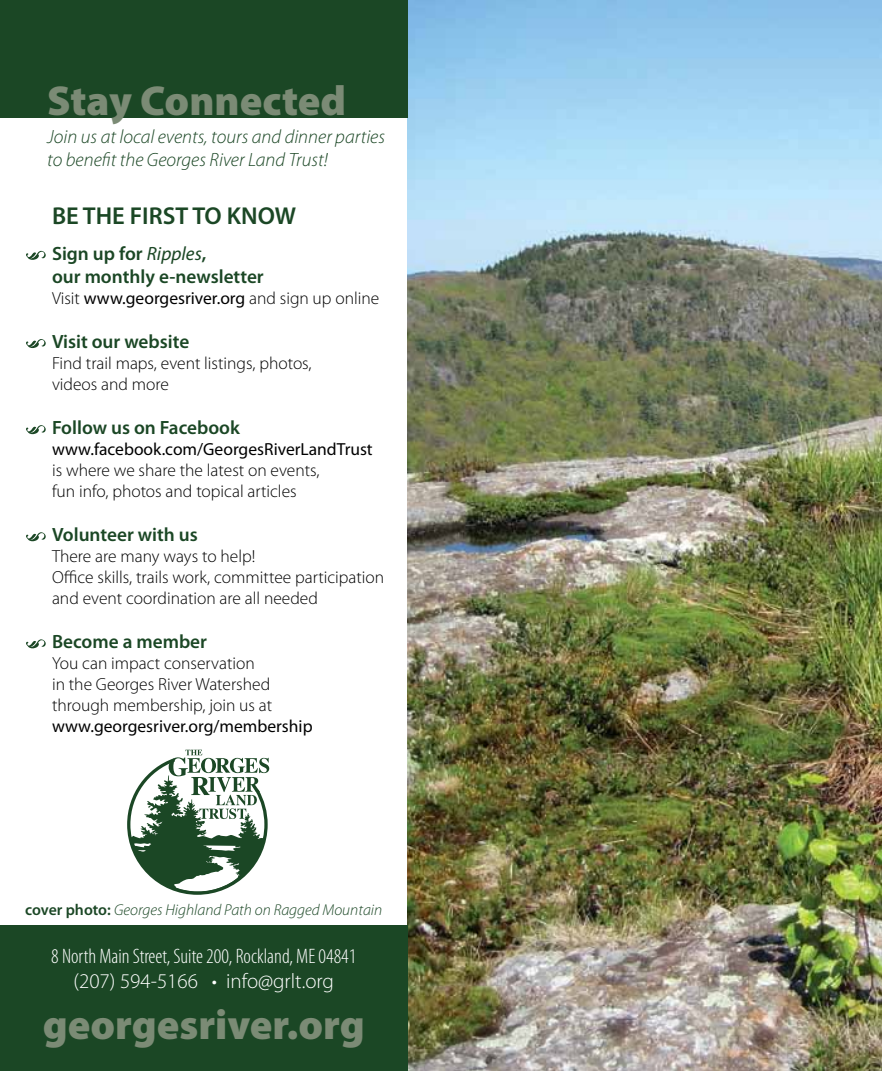
<style>
.page{position:relative;width:882px;height:1071px;background:#fff}
.page>*{position:absolute;margin:0;border:0;box-sizing:border-box;transform-origin:0 0}
.t1{font:900 42px "Myriad Pro";color:#7b8b75}
.t2{font:600 24.5px "Myriad Pro";color:#1b4725}
.t3{font:300 condensed 21px "Myriad Pro";color:#fff}
.t4{font:300 21px "Myriad Pro";color:#fff}
.t5{font:600 19.25px/23.1px "Myriad Pro";color:#1b4725}
.t6{font:italic 300 19.25px/23.1px "Myriad Pro";color:#1b4725}
.t7{font:300 17.5px/21px "Myriad Pro";color:#000}
.t8{font:17.5px "Myriad Pro";color:#000}
.t9{font:italic 300 15.75px "Myriad Pro";color:#1b4725}
.s1{font-weight:400;font-style:italic}
.s2{font-weight:400}
.s3{font-weight:600;font-style:normal}
</style>
<div class="page">
<img style="left:408px;top:0;width:474px;height:1071px">
<div style="left:0;top:0;width:408px;height:117px;background:#1b4725"></div>
<div style="left:0;top:925px;width:408px;height:146px;background:#1b4725"></div>
<svg style="left:26px;top:251px;width:20px;height:9px"></svg>
<svg style="left:26px;top:339px;width:20px;height:9px"></svg>
<svg style="left:26px;top:425px;width:20px;height:9px"></svg>
<svg style="left:26px;top:532px;width:20px;height:9px"></svg>
<svg style="left:26px;top:639px;width:20px;height:9px"></svg>
<svg style="left:127px;top:750px;width:142px;height:145px"></svg>
<h1 class="t1" style="left:47px;top:77px;width:300px">Stay Connected</h1>
<p class="t6" style="left:47px;top:126px;width:339px">Join us at local events, tours and dinner parties to benefit the Georges River Land Trust!</p>
<h2 class="t2" style="left:52px;top:200px;width:246px">BE THE FIRST TO KNOW</h2>
<p class="t5" style="left:52px;top:241px;width:213px">Sign up for <span class="s1">Ripples</span>,<br>our monthly e-newsletter</p>
<p class="t7" style="left:52px;top:288px;width:329px">Visit <span class="s2">www.georgesriver.org</span> and sign up online</p>
<p class="t5" style="left:52px;top:330px;width:139px">Visit our website</p>
<p class="t7" style="left:52px;top:353px;width:261px">Find trail maps, event listings, photos, videos and more</p>
<p class="t5" style="left:52px;top:416px;width:189px">Follow us on Facebook</p>
<p class="t8" style="left:52px;top:439px;width:322px">www.facebook.com/GeorgesRiverLandTrust</p>
<p class="t7" style="left:52px;top:460px;width:269px">is where we share the latest on events, fun info, photos and topical articles</p>
<p class="t5" style="left:52px;top:523px;width:147px">Volunteer with us</p>
<p class="t7" style="left:52px;top:546px;width:334px">There are many ways to help!<br>Office skills, trails work, committee participation and event coordination are all needed</p>
<p class="t5" style="left:52px;top:630px;width:157px">Become a member</p>
<p class="t7" style="left:52px;top:653px;width:222px">You can impact conservation in the Georges River Watershed through membership, join us at</p>
<p class="t8" style="left:52px;top:716px;width:262px">www.georgesriver.org/membership</p>
<p class="t9" style="left:25px;top:902px;width:359px"><span class="s3">cover photo:</span> Georges Highland Path on Ragged Mountain</p>
<p class="t3" style="left:51px;top:944px;width:307px">8 North Main Street, Suite 200, Rockland, ME 04841</p>
<p class="t4" style="left:74px;top:970px;width:262px">(207) 594-5166 • info@grlt.org</p>
<h1 class="t1" style="left:43px;top:1001px;width:323px">georgesriver.org</h1>
</div>
